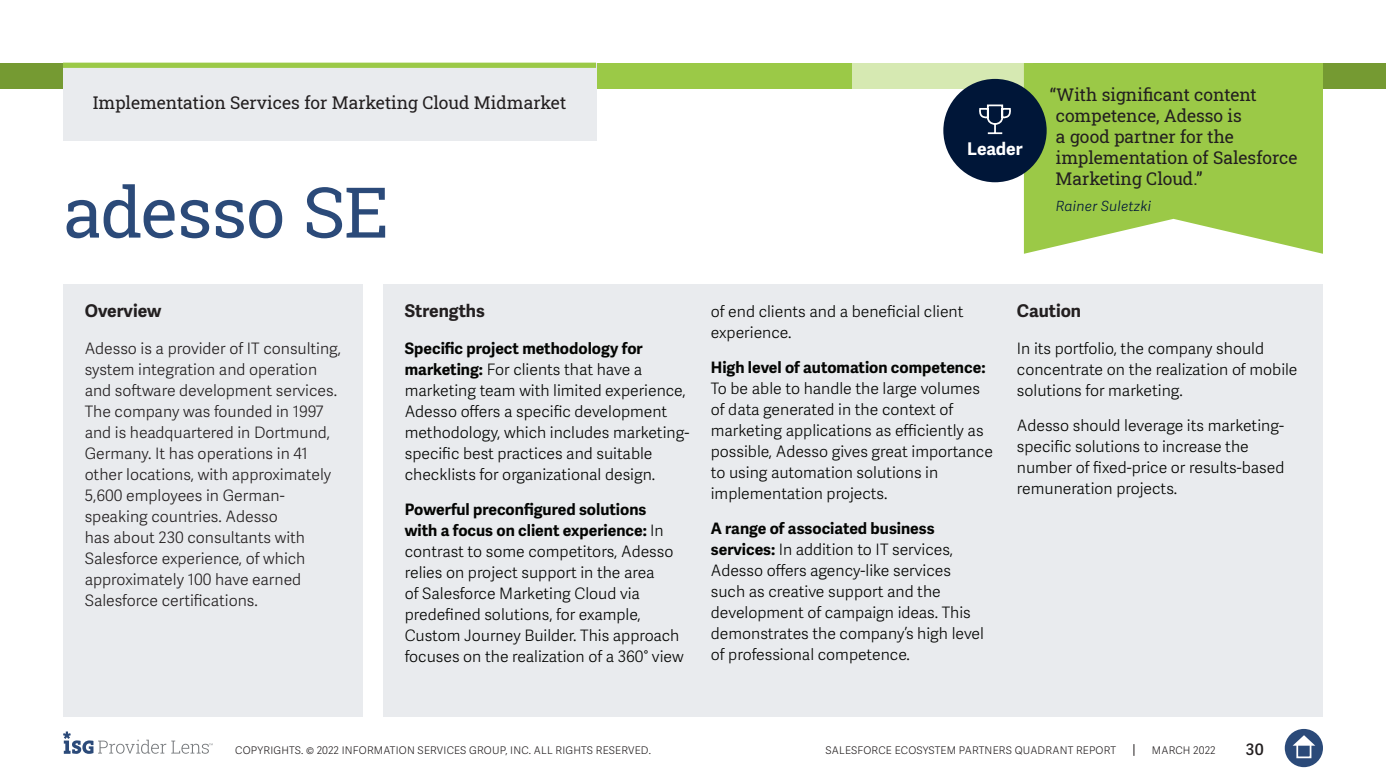
<style>
.page{position:relative;width:1386px;height:780px;background:#fff}
.page>*{position:absolute;margin:0;border:0;box-sizing:border-box;transform-origin:0 0}
.t1{font:70px "Roboto Slab";letter-spacing:-.015em;color:#2b4a79}
.t2{font:17.5px/21px "Roboto Slab ISG P Regular";color:#231f20}
.t3{font:700 17.5px "Adelle Sans";color:#231f20}
.t4{font:700 17.5px "Adelle Sans";letter-spacing:-.01em;color:#fff}
.t5{font:300 15.75px/21px "Adelle Sans";color:#040503}
.t6{font:300 15.75px/21px "Adelle Sans";color:#231f20}
.t7{font:600 15.75px "Adelle Sans";color:#231f20}
.t8{font:italic 300 14px "Adelle Sans";letter-spacing:.02em;color:#001638}
.t9{font:300 10.5px "Adelle Sans";letter-spacing:.02em;color:#231f20}
.s1{font-weight:700}
</style>
<div class="page">
<svg style="left:1133px;top:744px;width:1px;height:12px"></svg>
<div style="left:1285px;top:729px;width:38px;height:38px;background:#2b4a79;border-radius:50%"></div>
<svg style="left:1293px;top:735px;width:22px;height:10px"></svg>
<div style="left:1296px;top:743px;width:15px;height:15px;border:2px solid #fff"></div>
<svg style="left:63px;top:731px;width:150px;height:23px"></svg>
<div style="left:0;top:63px;width:158px;height:26px;background:#759a32"></div>
<div style="left:850px;top:63px;width:184px;height:26px;background:#d6e9b2"></div>
<div style="left:1323px;top:63px;width:63px;height:26px;background:#759a32"></div>
<div style="left:754px;top:63px;width:98px;height:26px;background:#9bc947"></div>
<div style="left:598px;top:63px;width:157px;height:26px;background:#9bc947"></div>
<div style="left:567px;top:63px;width:31px;height:26px;background:#e9ebee"></div>
<svg style="left:1024px;top:63px;width:299px;height:191px;background:#a4ce58"></svg>
<div style="left:943px;top:79px;width:104px;height:103px;background:#001638;border-radius:50%"></div>
<svg style="left:979px;top:104px;width:32px;height:31px"></svg>
<div style="left:63px;top:63px;width:533px;height:78px;background:#e9ebee"></div>
<div style="left:63px;top:63px;width:533px;height:5px;background:#9bc947"></div>
<div style="left:64px;top:284px;width:299px;height:433px;background:#e9ebee"></div>
<div style="left:384px;top:284px;width:939px;height:433px;background:#e9ebee"></div>
<p class="t2" style="left:93px;top:92px;width:475px">Implementation Services for Marketing Cloud Midmarket</p>
<p class="t1" style="left:63px;top:164px;width:327px">adesso SE</p>
<p class="t4" style="left:967px;top:139px;width:57px">Leader</p>
<p class="t2" style="left:1056px;top:83px;width:243px;text-indent:-6px">“With significant content competence, Adesso is<br>a good partner for the implementation of Salesforce<br>Marketing Cloud.”</p>
<p class="t8" style="left:1056px;top:198px;width:97px">Rainer Suletzki</p>
<p class="t3" style="left:85px;top:300px;width:78px">Overview</p>
<p class="t6" style="left:85px;top:338px;width:258px">Adesso is a provider of IT consulting, system integration and operation and software development services.<br>The company was founded in 1997 and is headquartered in Dortmund,<br>Germany. It has operations in 41 other locations, with approximately<br>5,600 employees in German&shy;speaking countries. Adesso<br>has about 230 consultants with<br>Salesforce experience, of which approximately 100 have earned<br>Salesforce certifications.</p>
<p class="t3" style="left:405px;top:300px;width:82px">Strengths</p>
<p class="t5" style="left:405px;top:338px;width:286px"><span class="s1">Specific project methodology for marketing:</span> For clients that have a marketing team with limited experience, Adesso offers a specific development methodology, which includes marketing&shy;specific best practices and suitable checklists for organizational design.</p>
<p class="t5" style="left:405px;top:499px;width:280px"><span class="s1">Powerful preconfigured solutions<br>with a focus on client experience:</span> In contrast to some competitors, Adesso relies on project support in the area<br>of Salesforce Marketing Cloud via predefined solutions, for example, Custom Journey Builder. This approach focuses on the realization of a 360° view</p>
<p class="t5" style="left:711px;top:302px;width:254px">of end clients and a beneficial client experience.</p>
<p class="t5" style="left:711px;top:358px;width:284px"><span class="s1">High level of automation competence:<br></span>To be able to handle the large volumes of data generated in the context of marketing applications as efficiently as possible, Adesso gives great importance to using automation solutions in implementation projects.</p>
<p class="t5" style="left:711px;top:519px;width:275px"><span class="s1">A range of associated business services:</span> In addition to IT services, Adesso offers agency-like services such as creative support and the development of campaign ideas. This demonstrates the company’s high level of professional competence.</p>
<p class="t3" style="left:1017px;top:300px;width:66px">Caution</p>
<p class="t5" style="left:1017px;top:338px;width:282px">In its portfolio, the company should concentrate on the realization of mobile solutions for marketing.</p>
<p class="t5" style="left:1017px;top:415px;width:269px">Adesso should leverage its marketing&shy;specific solutions to increase the number of fixed-price or results-based remuneration projects.</p>
<p class="t9" style="left:235px;top:744px;width:417px">COPYRIGHTS. © 2022 INFORMATION SERVICES GROUP, INC. ALL RIGHTS RESERVED.</p>
<p class="t9" style="left:826px;top:744px;width:292px">SALESFORCE ECOSYSTEM PARTNERS QUADRANT REPORT</p>
<p class="t9" style="left:1152px;top:744px;width:65px">MARCH 2022</p>
<p class="t7" style="left:1246px;top:740px;width:19px">30</p>
</div>
